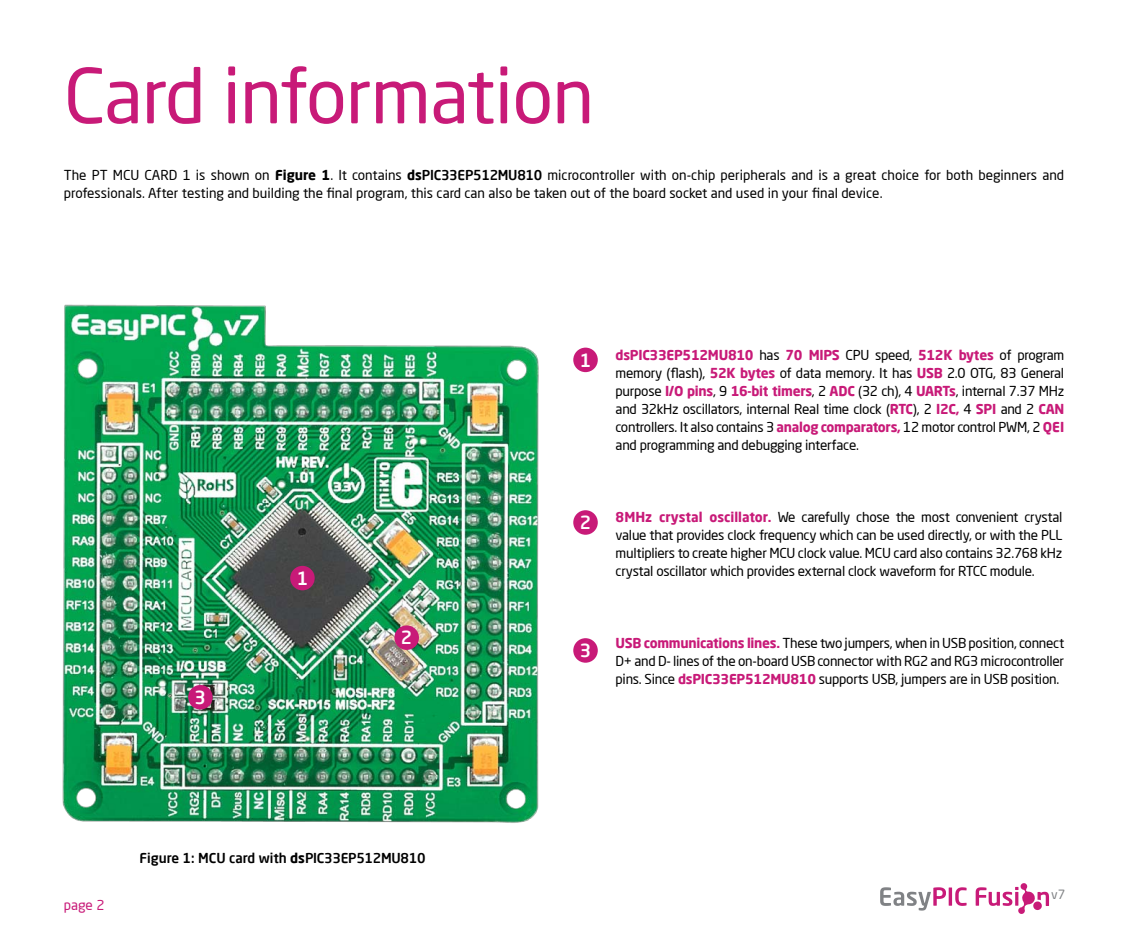
<style>
.page{position:relative;width:1127px;height:936px;background:#fff}
.page>*{position:absolute;margin:0;border:0;box-sizing:border-box;transform-origin:0 0}
.t1{font:75px "Neo Sans Pro";letter-spacing:-.01em;color:#c81a78}
.t2{font:500 18px "Neo Sans Pro";color:#fff}
.t3{font:13.5px/18px "Neo Sans Pro";letter-spacing:-.02em;color:#000;text-align:justify}
.t4{font:13.5px/18px "Neo Sans Pro";color:#000}
.t5{font:500 13.5px "Neo Sans Pro";letter-spacing:-.02em;color:#000}
.t6{font:13.5px "Neo Sans Pro";color:#c81a78}
.t7{font:12.6px "Neo Sans Pro";color:#808285}
.s1{font-weight:700}
.s2{font-weight:500}
.s3{font-weight:700;color:#c81a78}
</style>
<div class="page">
<img style="left:62px;top:304px;width:477px;height:519px">
<div style="left:394px;top:625px;width:25px;height:25px;background:#c81a78;border-radius:50%"></div>
<div style="left:188px;top:685px;width:25px;height:24px;background:#c81a78;border-radius:50%"></div>
<div style="left:290px;top:566px;width:25px;height:24px;background:#c81a78;border-radius:50%"></div>
<div style="left:573px;top:347px;width:25px;height:25px;background:#c81a78;border-radius:50%"></div>
<div style="left:573px;top:510px;width:25px;height:24px;background:#c81a78;border-radius:50%"></div>
<div style="left:573px;top:638px;width:25px;height:24px;background:#c81a78;border-radius:50%"></div>
<svg style="left:880px;top:887px;width:86px;height:23px"></svg>
<svg style="left:975px;top:883px;width:74px;height:31px"></svg>
<h1 class="t1" style="left:64px;top:50px;width:532px">Card information</h1>
<p class="t4" style="left:64px;top:166px;width:1002px">The PT MCU CARD 1 is shown on <span class="s1">Figure 1</span>. It contains <span class="s1">ds</span><span class="s2">PIC33EP512MU810</span> microcontroller with on-chip peripherals and is a great choice for both beginners and professionals. After testing and building the final program, this card can also be taken out of the board socket and used in your final device.</p>
<h2 class="t2" style="left:195px;top:685px;width:13px">3</h2>
<h2 class="t2" style="left:297px;top:566px;width:13px">1</h2>
<h2 class="t2" style="left:401px;top:626px;width:13px">2</h2>
<p class="t6" style="left:64px;top:896px;width:42px">page 2</p>
<p class="t5" style="left:139px;top:849px;width:288px">Figure 1: MCU card with <span class="s1">ds</span>PIC33EP512MU810</p>
<h2 class="t2" style="left:580px;top:348px;width:13px">1</h2>
<p class="t3" style="left:615px;top:346px;width:450px"><span class="s3">dsPIC33EP512MU810</span> has <span class="s3">70 MIPS</span> CPU speed, <span class="s3">512K bytes</span> of program memory (flash), <span class="s3">52K bytes</span> of data memory. It has <span class="s3">USB</span> 2.0 OTG, 83 General purpose <span class="s3">I/O pins</span>, 9 <span class="s3">16-bit timers</span>, 2 <span class="s3">ADC</span> (32 ch), 4 <span class="s3">UARTs</span>, internal 7.37 MHz and 32kHz oscillators, internal Real time clock (<span class="s3">RTC</span>), 2 <span class="s3">I2C,</span> 4 <span class="s3">SPI</span> and 2 <span class="s3">CAN </span>controllers. It also contains 3 <span class="s3">analog comparators,</span> 12 motor control PWM, 2 <span class="s3">QEI </span>and programming and debugging interface.</p>
<h2 class="t2" style="left:580px;top:511px;width:13px">2</h2>
<p class="t3" style="left:616px;top:508px;width:448px"><span class="s3">8MHz crystal oscillator.</span> We carefully chose the most convenient crystal value that provides clock frequency which can be used directly, or with the PLL multipliers to create higher MCU clock value. MCU card also contains 32.768 kHz crystal oscillator which provides external clock waveform for RTCC module.</p>
<h2 class="t2" style="left:580px;top:639px;width:13px">3</h2>
<p class="t3" style="left:615px;top:634px;width:450px"><span class="s3">USB communications lines.</span> These two jumpers, when in USB position, connect D+ and D- lines of the on-board USB connector with RG2 and RG3 microcontroller pins. Since <span class="s3">dsPIC33EP512MU810</span> supports USB, jumpers are in USB position.</p>
<p class="t7" style="left:1051px;top:886px;width:16px">v7</p>
</div>
